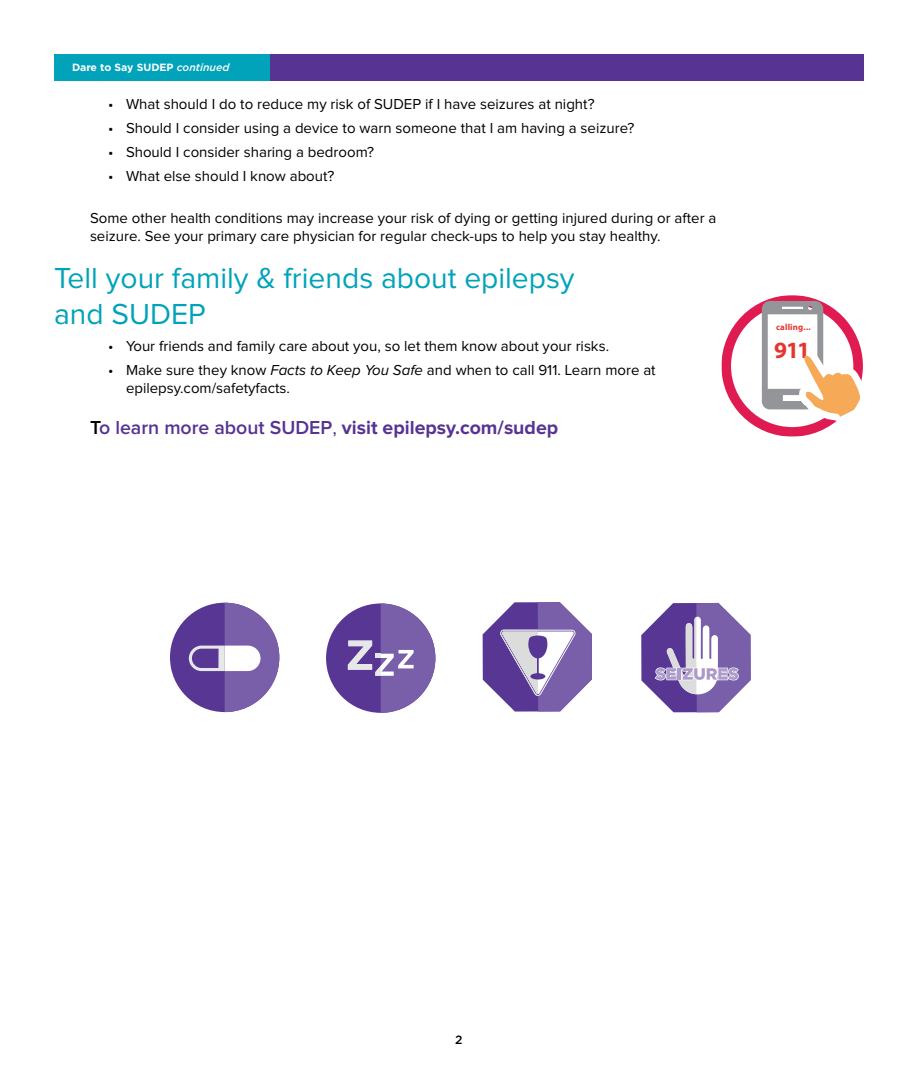
<style>
.page{position:relative;width:918px;height:1080px;background:#fff}
.page>*{position:absolute;margin:0;border:0;box-sizing:border-box;transform-origin:0 0}
.t1{font:30px/36px "Proxima Nova";color:#00a3b9}
.t2{font:700 23.4px "Myriad Pro";color:#e5352e}
.t3{font:700 19.5px "Proxima Nova";color:#573393}
.t4{font:15px/18px "Proxima Nova";color:#000}
.t5{font:500 12px "Gotham";color:#000}
.t6{font:700 10.5px "Gotham";color:#fff}
.t7{font:700 8.85px "Myriad Pro";letter-spacing:.02em;color:#e5352e}
.s1{font-weight:500;font-style:italic}
.s2{font-style:italic}
.s3{font-weight:600;color:#000}
.s4{font-weight:600}
.s5{font-weight:400}
</style>
<div class="page">
<div style="left:54px;top:54px;width:216px;height:27px;background:#00a3b9"></div>
<div style="left:270px;top:54px;width:594px;height:27px;background:#573393"></div>
<svg style="left:326px;top:603px;width:109px;height:110px"></svg>
<svg style="left:483px;top:602px;width:109px;height:110px"></svg>
<svg style="left:641px;top:603px;width:110px;height:109px"></svg>
<svg style="left:170px;top:603px;width:109px;height:109px"></svg>
<svg style="left:721px;top:295px;width:142px;height:142px"></svg>
<p class="t6" style="left:72px;top:61px;width:159px">Dare to Say SUDEP <span class="s1">continued</span></p>
<p class="t4" style="left:108px;top:96px;width:488px">• What should I do to reduce my risk of SUDEP if I have seizures at night?</p>
<p class="t4" style="left:108px;top:120px;width:528px">• Should I consider using a device to warn someone that I am having a seizure?</p>
<p class="t4" style="left:108px;top:144px;width:268px">• Should I consider sharing a bedroom?</p>
<p class="t4" style="left:108px;top:168px;width:228px">• What else should I know about?</p>
<p class="t4" style="left:90px;top:210px;width:628px">Some other health conditions may increase your risk of dying or getting injured during or after a seizure. See your primary care physician for regular check-ups to help you stay healthy.</p>
<h1 class="t1" style="left:54px;top:261px;width:522px">Tell your family &amp; friends about epilepsy and SUDEP</h1>
<p class="t4" style="left:108px;top:337px;width:503px">• Your friends and family care about you, so let them know about your risks.</p>
<p class="t4" style="left:126px;top:361px;width:531px;text-indent:-18px">• Make sure they know <span class="s2">Facts to Keep You Safe</span> and when to call 911. Learn more at epilepsy.com/safetyfacts.</p>
<h3 class="t3" style="left:90px;top:419px;width:470px"><span class="s3">T</span><span class="s4">o learn more about SUDEP</span><span class="s5">,</span> visit epilepsy.com/sudep</h3>
<p class="t7" style="left:776px;top:321px;width:36px">calling...</p>
<h2 class="t2" style="left:774px;top:335px;width:38px">911</h2>
<p class="t5" style="left:455px;top:1032px;width:9px">2</p>
</div>
